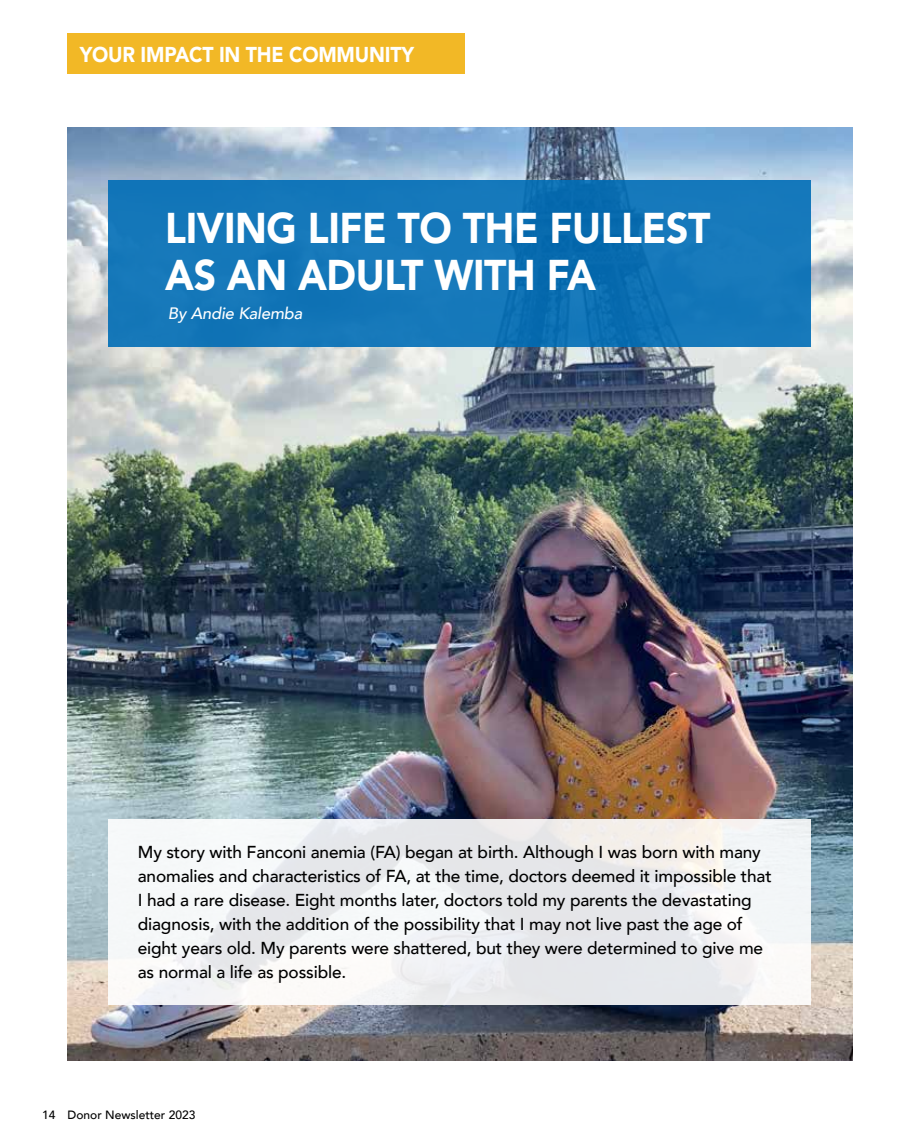
<style>
.page{position:relative;width:905px;height:1148px;background:#fff}
.page>*{position:absolute;margin:0;border:0;box-sizing:border-box;transform-origin:0 0}
.t1{font:900 42.9px/46.8px "Avenir";letter-spacing:-.01em;color:#fff;scale:.91 1}
.t2{font:900 21.45px "Avenir";letter-spacing:-.01em;color:#fff;scale:.91 1}
.t3{font:500 17.25px/24px "Avenir";letter-spacing:-.01em;color:#000}
.t4{font:italic 500 16.5px "Avenir";letter-spacing:-.01em;color:#fff}
.t5{font:500 12px "Avenir";color:#000}
</style>
<div class="page">
<div style="left:68px;top:33px;width:397px;height:41px;background:#f2b826"></div>
<img style="left:68px;top:128px;width:784px;height:932px">
<div style="left:109px;top:819px;width:702px;height:185px;background:#f1f1f2"></div>
<div style="left:109px;top:180px;width:702px;height:166px;background:linear-gradient(to right,#1477b9,#1174b7)"></div>
<p class="t2" style="left:80px;top:36px;width:369px">YOUR IMPACT IN THE COMMUNITY</p>
<h1 class="t1" style="left:165px;top:203px;width:600px">LIVING LIFE TO THE FULLEST<br>AS AN ADULT WITH FA</h1>
<p class="t4" style="left:168px;top:303px;width:136px">By Andie Kalemba</p>
<p class="t3" style="left:138px;top:839px;width:635px">My story with Fanconi anemia (FA) began at birth. Although I was born with many anomalies and characteristics of FA, at the time, doctors deemed it impossible that I had a rare disease. Eight months later, doctors told my parents the devastating diagnosis, with the addition of the possibility that I may not live past the age of eight years old. My parents were shattered, but they were determined to give me as normal a life as possible.</p>
<p class="t5" style="left:42px;top:1104px;width:155px">14 Donor Newsletter 2023</p>
</div>
